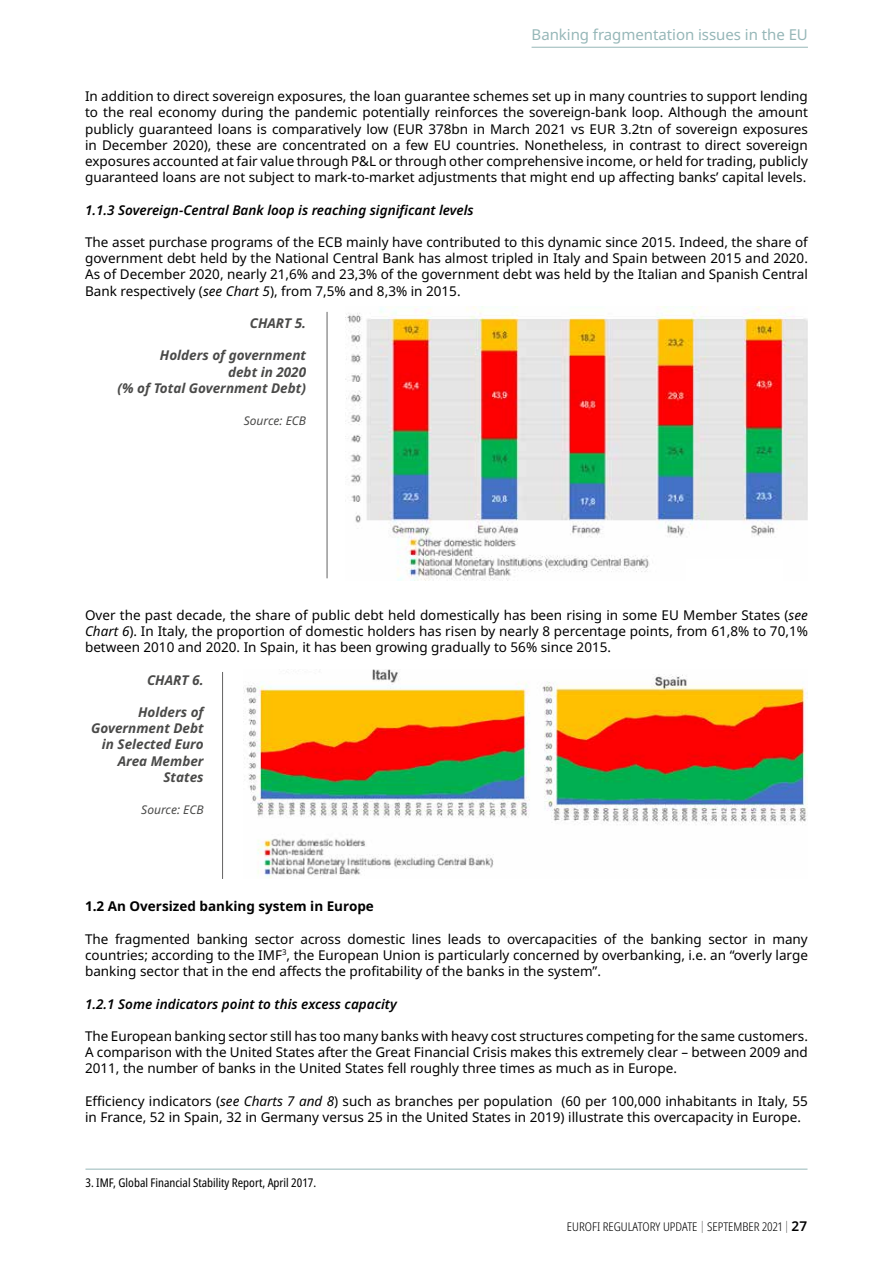
<style>
.page{position:relative;width:893px;height:1263px;background:#fff}
.page>*{position:absolute;margin:0;border:0;box-sizing:border-box;transform-origin:0 0}
.t1{font:15px "Noto Sans";letter-spacing:-.005em;color:#96b7b8}
.t2{font:13.5px/16.2px "Noto Sans";color:#000;text-align:justify}
.t3{font:italic 700 13.5px/16.2px "Noto Sans";color:#4a4a49;text-align:right}
.t4{font:italic 600 13.5px "Noto Sans";color:#000}
.t5{font:700 13.5px "Noto Sans";color:#000}
.t6{font:condensed 12px "Noto Sans";color:#000}
.t7{font:300 condensed 12px "Noto Sans";color:#000}
.t8{font:italic 12px "Noto Sans";color:#4a4a49}
.s1{font-style:italic}
.s2{font-weight:100;font-stretch:extra-condensed}
.s3{font-weight:600;font-stretch:normal;font-size:13.5px}
</style>
<div class="page">
<img style="left:345px;top:307px;width:463px;height:273px">
<img style="left:243px;top:669px;width:565px;height:209px">
<hr style="left:222px;top:672px;width:1px;height:207px;background:#646363">
<hr style="left:85px;top:1169px;width:722px;height:1px;background:#96b7b8">
<hr style="left:327px;top:312px;width:1px;height:266px;background:#646363">
<div style="left:686px;top:558px;width:96px;height:33px;background:#fff"></div>
<hr style="left:532px;top:47px;width:276px;height:1px;background:#96b7b8">
<p class="t1" style="left:532px;top:24px;width:278px">Banking fragmentation issues in the EU</p>
<p class="t2" style="left:85px;top:89px;width:724px">In addition to direct sovereign exposures, the loan guarantee schemes set up in many countries to support lending to the real economy during the pandemic potentially reinforces the sovereign-bank loop. Although the amount publicly guaranteed loans is comparatively low (EUR 378bn in March 2021 vs EUR 3.2tn of sovereign exposures in December 2020), these are concentrated on a few EU countries. Nonetheless, in contrast to direct sovereign exposures accounted at fair value through P&amp;L or through other comprehensive income, or held for trading, publicly guaranteed loans are not subject to mark-to-market adjustments that might end up affecting banks’ capital levels.</p>
<p class="t4" style="left:85px;top:200px;width:390px">1.1.3 Sovereign-Central Bank loop is reaching significant levels</p>
<p class="t2" style="left:85px;top:234px;width:724px">The asset purchase programs of the ECB mainly have contributed to this dynamic since 2015. Indeed, the share of government debt held by the National Central Bank has almost tripled in Italy and Spain between 2015 and 2020.<br>As of December 2020, nearly 21,6% and 23,3% of the government debt was held by the Italian and Spanish Central Bank respectively (<span class="s1">see Chart 5</span>), from 7,5% and 8,3% in 2015.</p>
<p class="t3" style="left:250px;top:315px;width:58px">CHART 5.</p>
<p class="t3" style="left:118px;top:348px;width:190px">Holders of government<br>debt in 2020<br>(% of Total Government Debt)</p>
<p class="t8" style="left:244px;top:412px;width:64px">Source: ECB</p>
<p class="t2" style="left:85px;top:607px;width:724px">Over the past decade, the share of public debt held domestically has been rising in some EU Member States (<span class="s1">see Chart 6</span>). In Italy, the proportion of domestic holders has risen by nearly 8 percentage points, from 61,8% to 70,1% between 2010 and 2020. In Spain, it has been growing gradually to 56% since 2015.</p>
<p class="t3" style="left:147px;top:672px;width:58px">CHART 6.</p>
<p class="t3" style="left:91px;top:704px;width:114px">Holders of<br>Government Debt in Selected Euro<br>Area Member<br>States</p>
<p class="t8" style="left:141px;top:801px;width:64px">Source: ECB</p>
<p class="t5" style="left:85px;top:897px;width:290px">1.2 An Oversized banking system in Europe</p>
<p class="t2" style="left:85px;top:931px;width:724px">The fragmented banking sector across domestic lines leads to overcapacities of the banking sector in many countries; according to the IMF<sup>3</sup>, the European Union is particularly concerned by overbanking, i.e. an “overly large banking sector that in the end affects the profitability of the banks in the system”.</p>
<p class="t4" style="left:85px;top:994px;width:313px">1.2.1 Some indicators point to this excess capacity</p>
<p class="t2" style="left:85px;top:1028px;width:724px">The European banking sector still has too many banks with heavy cost structures competing for the same customers.<br>A comparison with the United States after the Great Financial Crisis makes this extremely clear – between 2009 and 2011, the number of banks in the United States fell roughly three times as much as in Europe.</p>
<p class="t2" style="left:85px;top:1093px;width:724px">Efficiency indicators (<span class="s1">see Charts 7 and 8</span>) such as branches per population (60 per 100,000 inhabitants in Italy, 55 in France, 52 in Spain, 32 in Germany versus 25 in the United States in 2019) illustrate this overcapacity in Europe.</p>
<p class="t6" style="left:85px;top:1174px;width:232px">3. IMF, Global Financial Stability Report, April 2017.</p>
<p class="t7" style="left:567px;top:1218px;width:242px">EUROFI REGULATORY UPDATE <span class="s2">|</span> SEPTEMBER 2021 <span class="s2">|</span> <span class="s3">27</span></p>
</div>
